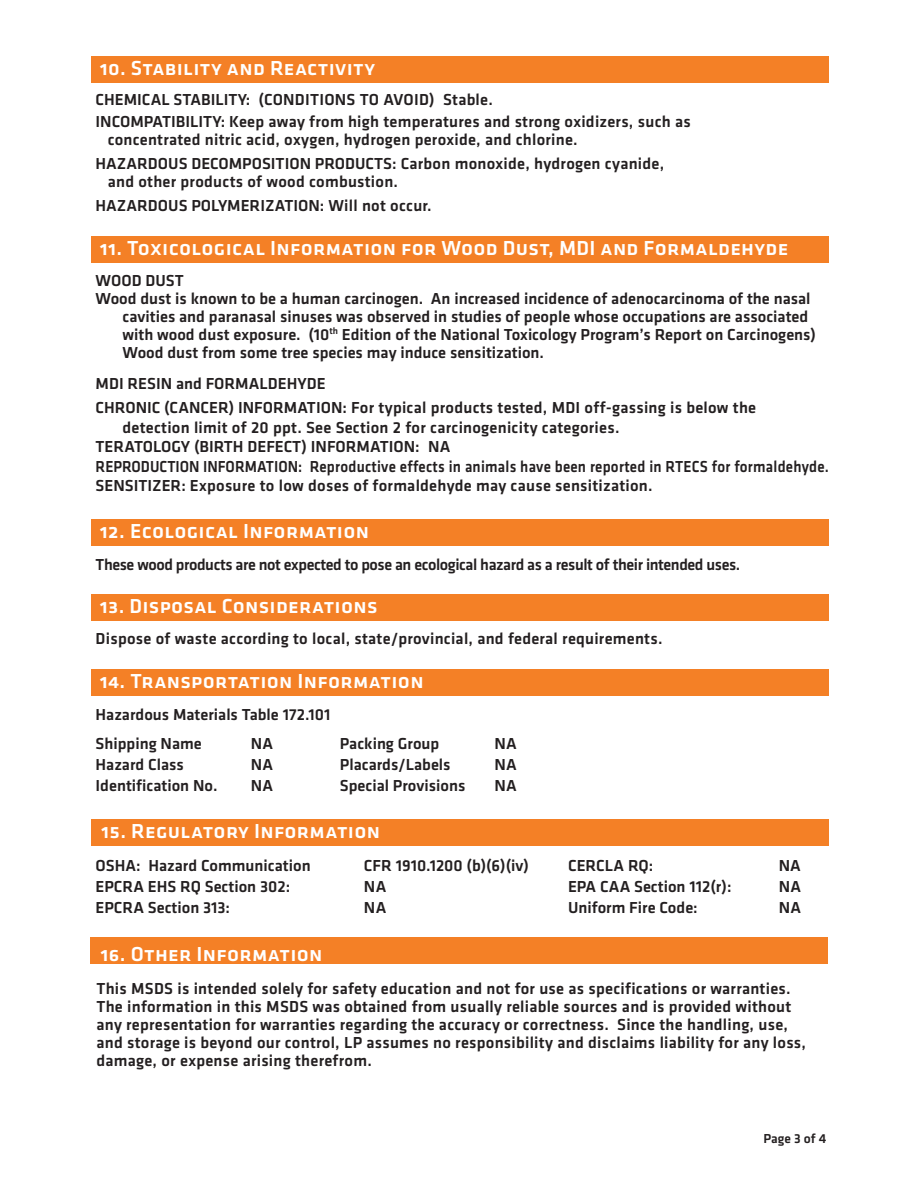
<style>
.page{position:relative;width:918px;height:1188px;background:#fff}
.page>*{position:absolute;margin:0;border:0;box-sizing:border-box;transform-origin:0 0}
.new_subs{font:500 21px "Klavika";letter-spacing:.015em;color:#fff}
.text{font:500 16.5px/18px "Klavika";letter-spacing:.015em;color:#231f20}
.bullet{font:500 16.5px/18px "Klavika";letter-spacing:.015em;color:#231f20}
.text-2{font:500 16.5px "Klavika";letter-spacing:.015em;color:#231f20;scale:.91 1}
.text-3{font:500 16.5px "Klavika";letter-spacing:-.025em;color:#231f20}
.t1{font:500 13.5px "Klavika";color:#231f20}
</style>
<div class="page">
<div style="left:91px;top:56px;width:738px;height:27px;background:#f48026"></div>
<div style="left:91px;top:236px;width:738px;height:27px;background:#f48026"></div>
<div style="left:91px;top:519px;width:738px;height:27px;background:#f48026"></div>
<div style="left:91px;top:594px;width:738px;height:27px;background:#f48026"></div>
<div style="left:91px;top:669px;width:738px;height:27px;background:#f48026"></div>
<div style="left:91px;top:819px;width:738px;height:27px;background:#f48026"></div>
<div style="left:91px;top:938px;width:737px;height:26px;background:#f48026"></div>
<p class="new_subs" style="left:100px;top:53px;width:277px">10. Stability and Reactivity</p>
<p class="bullet" style="left:96px;top:90px;width:399px">CHEMICAL STABILITY: (CONDITIONS TO AVOID) Stable.</p>
<p class="bullet" style="left:108px;top:113px;width:585px;text-indent:-12px">INCOMPATIBILITY: Keep away from high temperatures and strong oxidizers, such as concentrated nitric acid, oxygen, hydrogen peroxide, and chlorine.</p>
<p class="bullet" style="left:108px;top:155px;width:558px;text-indent:-12px">HAZARDOUS DECOMPOSITION PRODUCTS: Carbon monoxide, hydrogen cyanide, and other products of wood combustion.</p>
<p class="bullet" style="left:96px;top:197px;width:338px">HAZARDOUS POLYMERIZATION: Will not occur.</p>
<p class="new_subs" style="left:100px;top:233px;width:690px">11. Toxicological Information for Wood Dust, MDI and Formaldehyde</p>
<p class="text" style="left:96px;top:271px;width:90px">WOOD DUST</p>
<p class="text" style="left:96px;top:289px;width:717px">Wood dust is known to be a human carcinogen. An increased incidence of adenocarcinoma of the nasal</p>
<p class="text" style="left:123px;top:307px;width:687px">cavities and paranasal sinuses was observed in studies of people whose occupations are associated</p>
<p class="text" style="left:123px;top:325px;width:695px">with wood dust exposure. (10<sup>th</sup> Edition of the National Toxicology Program’s Report on Carcinogens)<br>Wood dust from some tree species may induce sensitization.</p>
<p class="bullet" style="left:96px;top:374px;width:130px">MDI RESIN and Formaldehyde</p>
<p class="text" style="left:96px;top:398px;width:19px">Chronic</p>
<p class="text" style="left:164px;top:398px;width:25px">(Cancer</p>
<p class="text" style="left:229px;top:398px;width:25px">) Information</p>
<p class="text" style="left:342px;top:398px;width:415px">: For typical products tested, MDI off-gassing is below the</p>
<p class="text" style="left:123px;top:418px;width:498px">detection limit of 20 ppt. See Section 2 for carcinogenicity categories.</p>
<p class="text" style="left:96px;top:437px;width:20px">Teratology</p>
<p class="text" style="left:194px;top:437px;width:25px">(Birth</p>
<p class="text" style="left:248px;top:437px;width:20px">Defect</p>
<p class="text" style="left:302px;top:437px;width:25px">) Information</p>
<p class="text" style="left:415px;top:437px;width:37px">: NA</p>
<p class="text-2" style="left:96px;top:455px;width:21px">Reproduction</p>
<p class="text-2" style="left:203px;top:455px;width:16px">Information</p>
<p class="text-2" style="left:298px;top:455px;width:585px">: Reproductive effects in animals have been reported in RTECS for formaldehyde.</p>
<p class="text" style="left:96px;top:476px;width:19px">Sensitizer</p>
<p class="text" style="left:181px;top:476px;width:473px">: Exposure to low doses of formaldehyde may cause sensitization.</p>
<p class="new_subs" style="left:100px;top:517px;width:271px">12. Ecological Information</p>
<p class="text-3" style="left:96px;top:553px;width:646px">These wood products are not expected to pose an ecological hazard as a result of their intended uses.</p>
<p class="new_subs" style="left:100px;top:592px;width:279px">13. Disposal Considerations</p>
<p class="text" style="left:96px;top:629px;width:568px">Dispose of waste according to local, state/provincial, and federal requirements.</p>
<p class="new_subs" style="left:100px;top:667px;width:325px">14. Transportation Information</p>
<p class="text" style="left:96px;top:705px;width:236px">Hazardous Materials Table 172.101</p>
<p class="text" style="left:96px;top:734px;width:108px">Shipping Name</p>
<p class="text" style="left:251px;top:734px;width:24px">NA</p>
<p class="text" style="left:340px;top:734px;width:101px">Packing Group</p>
<p class="text" style="left:494px;top:734px;width:24px">NA</p>
<p class="text" style="left:96px;top:755px;width:90px">Hazard Class</p>
<p class="text" style="left:251px;top:755px;width:24px">NA</p>
<p class="text" style="left:340px;top:755px;width:112px">Placards/Labels</p>
<p class="text" style="left:494px;top:755px;width:24px">NA</p>
<p class="text" style="left:96px;top:776px;width:123px">Identification No.</p>
<p class="text" style="left:251px;top:776px;width:24px">NA</p>
<p class="text" style="left:340px;top:776px;width:127px">Special Provisions</p>
<p class="text" style="left:494px;top:776px;width:24px">NA</p>
<p class="new_subs" style="left:101px;top:817px;width:280px">15. Regulatory Information</p>
<p class="text" style="left:96px;top:856px;width:217px">OSHA: Hazard Communication</p>
<p class="text" style="left:364px;top:856px;width:167px">CFR 1910.1200 (b)(6)(iv)</p>
<p class="text" style="left:568px;top:856px;width:87px">CERCLA RQ:</p>
<p class="text" style="left:779px;top:856px;width:24px">NA</p>
<p class="text" style="left:96px;top:877px;width:196px">EPCRA EHS RQ Section 302:</p>
<p class="text" style="left:364px;top:877px;width:24px">NA</p>
<p class="text" style="left:568px;top:877px;width:165px">EPA CAA Section 112(r):</p>
<p class="text" style="left:779px;top:877px;width:24px">NA</p>
<p class="text" style="left:96px;top:898px;width:136px">EPCRA Section 313:</p>
<p class="text" style="left:364px;top:898px;width:24px">NA</p>
<p class="text" style="left:568px;top:898px;width:131px">Uniform Fire Code:</p>
<p class="text" style="left:779px;top:898px;width:24px">NA</p>
<p class="new_subs" style="left:101px;top:940px;width:224px">16. Other Information</p>
<p class="text" style="left:96px;top:979px;width:711px">This MSDS is intended solely for safety education and not for use as specifications or warranties.<br>The information in this MSDS was obtained from usually reliable sources and is provided without any representation for warranties regarding the accuracy or correctness. Since the handling, use, and storage is beyond our control, LP assumes no responsibility and disclaims liability for any loss, damage, or expense arising therefrom.</p>
<p class="t1" style="left:764px;top:1130px;width:64px">Page 3 of 4</p>
</div>
